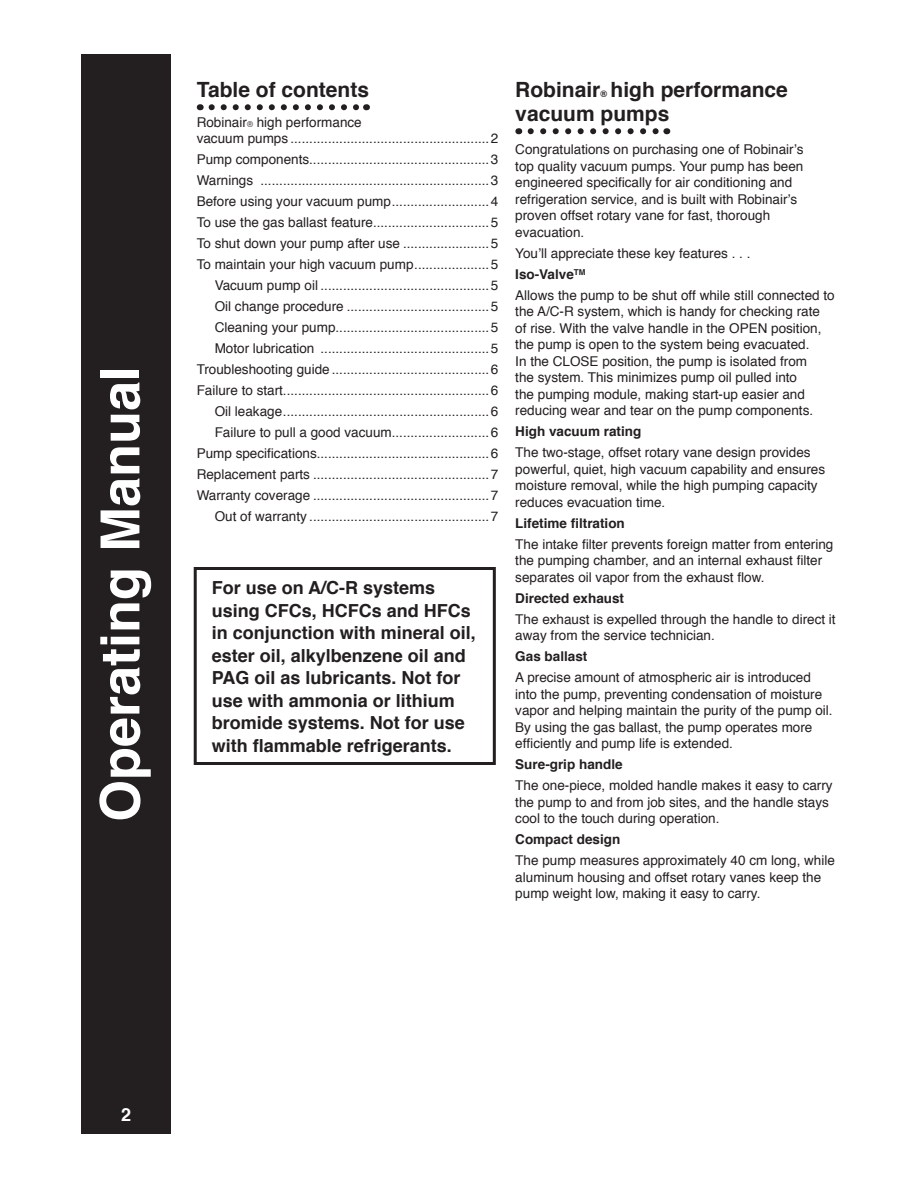
<style>
.page{position:relative;width:918px;height:1188px;background:#fff}
.page>*{position:absolute;margin:0;border:0;box-sizing:border-box;transform-origin:0 0}
.sidehead{font:700 54px "Helvetica";color:#fff}
.Headline{font:700 21px/24px "Helvetica";color:#231f20}
.Body_text{font:700 18px/22.5px "Helvetica";color:#231f20}
.t1{font:700 18px "Helvetica";color:#fff}
.Body_text-2{font:13.5px/16.5px "Helvetica";color:#231f20}
.contents{font:13.5px/16.5px "Helvetica";color:#231f20}
.Body_text-3{font:700 13.5px "Helvetica";color:#231f20}
.Headline-2{font:700 9px "Helvetica";color:#231f20}
.s1{font-size:8.1px}
</style>
<div class="page">
<div style="left:82px;top:55px;width:88px;height:1078px;background:#231f20"></div>
<div style="left:81px;top:54px;width:90px;height:1080px;border:2px solid #231f20"></div>
<svg style="left:212px;top:104px;width:147px;height:6px"></svg>
<svg style="left:531px;top:128px;width:128px;height:6px"></svg>
<div style="left:194px;top:567px;width:302px;height:198px;border:3px solid #231f20"></div>
<p class="sidehead" style="left:77px;top:822px;width:458px;rotate:-90deg">Operating Manual</p>
<p class="Headline" style="left:197px;top:78px;width:174px">Table of contents</p>
<p class="contents" style="left:197px;top:114px;width:303px">Robinair<span class="s1">®</span> high performance<br>vacuum pumps .....................................................2</p>
<p class="contents" style="left:197px;top:152px;width:303px">Pump components................................................3</p>
<p class="contents" style="left:197px;top:173px;width:303px">Warnings .............................................................3</p>
<p class="contents" style="left:197px;top:194px;width:303px">Before using your vacuum pump..........................4</p>
<p class="contents" style="left:197px;top:215px;width:303px">To use the gas ballast feature...............................5</p>
<p class="contents" style="left:197px;top:236px;width:303px">To shut down your pump after use .......................5</p>
<p class="contents" style="left:197px;top:257px;width:303px">To maintain your high vacuum pump....................5</p>
<p class="contents" style="left:215px;top:278px;width:285px">Vacuum pump oil .............................................5</p>
<p class="contents" style="left:215px;top:299px;width:285px">Oil change procedure ......................................5</p>
<p class="contents" style="left:215px;top:320px;width:285px">Cleaning your pump.........................................5</p>
<p class="contents" style="left:215px;top:341px;width:285px">Motor lubrication .............................................5</p>
<p class="contents" style="left:197px;top:362px;width:303px">Troubleshooting guide ..........................................6</p>
<p class="contents" style="left:197px;top:383px;width:303px">Failure to start.......................................................6</p>
<p class="contents" style="left:215px;top:404px;width:285px">Oil leakage.......................................................6</p>
<p class="contents" style="left:215px;top:425px;width:285px">Failure to pull a good vacuum..........................6</p>
<p class="contents" style="left:197px;top:446px;width:303px">Pump specifications..............................................6</p>
<p class="contents" style="left:197px;top:467px;width:303px">Replacement parts ...............................................7</p>
<p class="contents" style="left:197px;top:488px;width:303px">Warranty coverage ...............................................7</p>
<p class="contents" style="left:215px;top:509px;width:285px">Out of warranty ................................................7</p>
<p class="Body_text" style="left:212px;top:577px;width:266px">For use on A/C-R systems using CFCs, HCFCs and HFCs in conjunction with mineral oil, ester oil, alkylbenzene oil and<br>PAG oil as lubricants. Not for use with ammonia or lithium bromide systems. Not for use with flammable refrigerants.</p>
<p class="Headline" style="left:515px;top:78px;width:274px;text-indent:95px">high performance vacuum pumps</p>
<p class="Body_text-2" style="left:515px;top:142px;width:290px">Congratulations on purchasing one of Robinair’s top quality vacuum pumps. Your pump has been engineered specifically for air conditioning and refrigeration service, and is built with Robinair’s proven offset rotary vane for fast, thorough evacuation.</p>
<p class="Body_text-2" style="left:515px;top:245px;width:237px">You’ll appreciate these key features . . .</p>
<p class="Body_text-3" style="left:515px;top:263px;width:72px">Iso-Valve<sup>TM</sup></p>
<p class="Body_text-2" style="left:515px;top:287px;width:321px">Allows the pump to be shut off while still connected to the A/C-R system, which is handy for checking rate<br>of rise. With the valve handle in the OPEN position, the pump is open to the system being evacuated.<br>In the CLOSE position, the pump is isolated from<br>the system. This minimizes pump oil pulled into<br>the pumping module, making start-up easier and reducing wear and tear on the pump components.</p>
<p class="Body_text-3" style="left:515px;top:420px;width:128px">High vacuum rating</p>
<p class="Body_text-2" style="left:515px;top:445px;width:311px">The two-stage, offset rotary vane design provides powerful, quiet, high vacuum capability and ensures moisture removal, while the high pumping capacity reduces evacuation time.</p>
<p class="Body_text-3" style="left:515px;top:512px;width:111px">Lifetime filtration</p>
<p class="Body_text-2" style="left:515px;top:536px;width:320px">The intake filter prevents foreign matter from entering the pumping chamber, and an internal exhaust filter separates oil vapor from the exhaust flow.</p>
<p class="Body_text-3" style="left:515px;top:587px;width:110px">Directed exhaust</p>
<p class="Body_text-2" style="left:515px;top:611px;width:322px">The exhaust is expelled through the handle to direct it away from the service technician.</p>
<p class="Body_text-3" style="left:515px;top:645px;width:74px">Gas ballast</p>
<p class="Body_text-2" style="left:515px;top:670px;width:319px">A precise amount of atmospheric air is introduced into the pump, preventing condensation of moisture vapor and helping maintain the purity of the pump oil.<br>By using the gas ballast, the pump operates more efficiently and pump life is extended.</p>
<p class="Body_text-3" style="left:515px;top:753px;width:109px">Sure-grip handle</p>
<p class="Body_text-2" style="left:515px;top:778px;width:319px">The one-piece, molded handle makes it easy to carry the pump to and from job sites, and the handle stays cool to the touch during operation.</p>
<p class="Body_text-3" style="left:515px;top:828px;width:107px">Compact design</p>
<p class="Body_text-2" style="left:515px;top:853px;width:321px">The pump measures approximately 40 cm long, while aluminum housing and offset rotary vanes keep the pump weight low, making it easy to carry.</p>
<p class="Headline" style="left:515px;top:78px;width:87px">Robinair</p>
<p class="Headline-2" style="left:600px;top:86px;width:8px">®</p>
<p class="t1" style="left:121px;top:1100px;width:12px">2</p>
</div>
